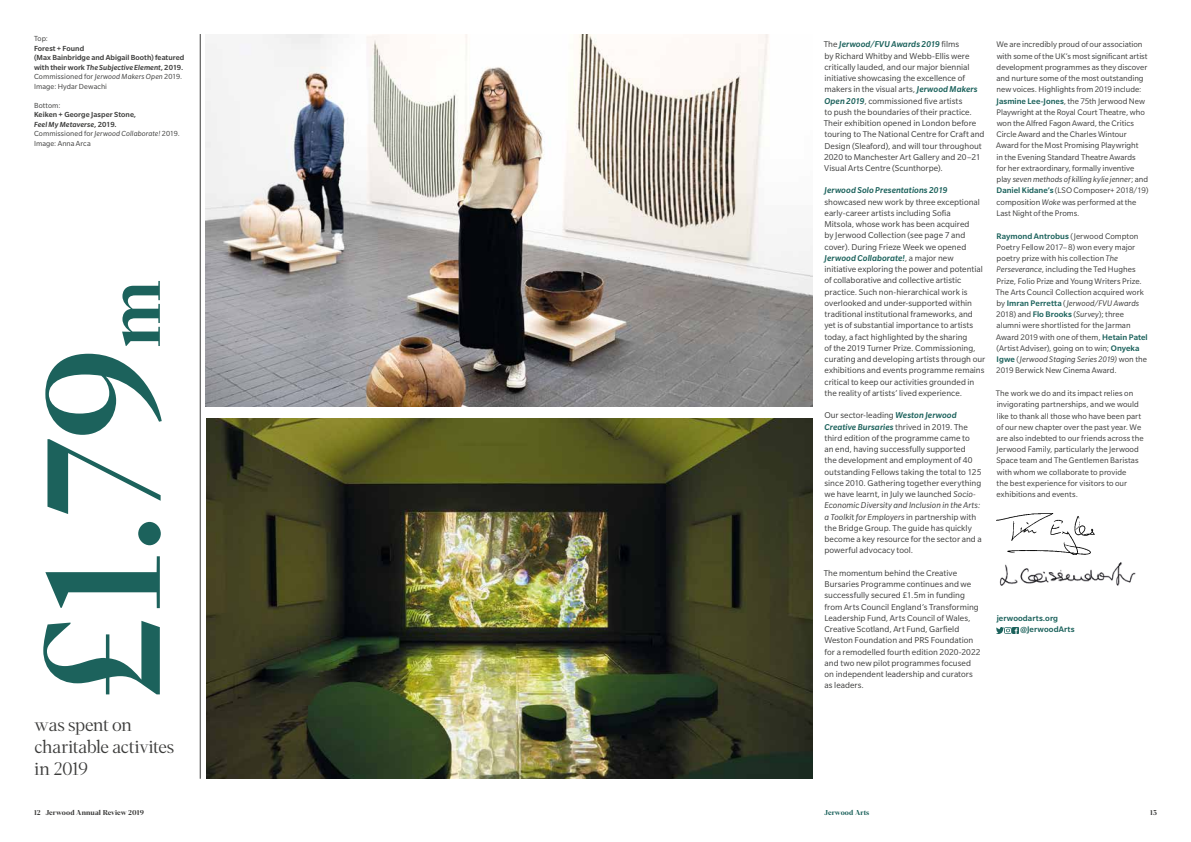
<style>
.page{position:relative;width:1191px;height:842px;background:#fff}
.page>*{position:absolute;margin:0;border:0;box-sizing:border-box;transform-origin:0 0}
.t1{font:500 160px "Para Supreme";color:#1c625c}
.t2{font:500 75.2px "Para Supreme";color:#1c625c}
.t3{font:300 18px/22px "Para Supreme";letter-spacing:-.025em;color:#3c3c3b}
.t4{font:9.2px/11.2px "Slate Pro";letter-spacing:.005em;color:#3c3c3b}
.t5{font:italic 500 9.2px "Slate Pro";letter-spacing:.005em;color:#1c625c}
.t6{font:8.8px/11.2px "Slate Pro";color:#3c3c3b}
.t7{font:500 8.8px/11.3px "Slate Pro";letter-spacing:.01em;color:#1c625c}
.t8{font:500 8px/9.5px "Slate Pro";letter-spacing:.005em;color:#3c3c3b}
.t9{font:8px/9.5px "Slate Pro";letter-spacing:.005em;color:#3c3c3b}
.t10{font:700 7px "Para Supreme";letter-spacing:.015em;color:#3c3c3b}
.t11{font:700 7px "Para Supreme";letter-spacing:.02em;color:#1c625c}
.s1{font-style:italic}
.s2{font-weight:400}
.s3{font-weight:400;font-style:italic}
.s4{font-weight:500}
.s5{font-weight:500;font-style:italic}
.s6{font-weight:500;font-style:italic;color:#1c625c}
.s7{font-weight:500;color:#1c625c}
.s8{font-weight:700}
</style>
<div class="page">
<img style="left:206px;top:419px;width:606px;height:360px">
<img style="left:996px;top:513px;width:99px;height:41px">
<img style="left:999px;top:562px;width:137px;height:24px">
<svg style="left:996px;top:627px;width:22px;height:7px"></svg>
<hr style="left:200px;top:34px;width:1px;height:745px;background:#3c3c3b">
<img style="left:206px;top:34px;width:607px;height:372px">
<p class="t9" style="left:34px;top:34px;width:15px">Top:</p>
<p class="t8" style="left:34px;top:43px;width:152px">Forest + Found<br>(Max Bainbridge and Abigail Booth) featured with their work <span class="s1">The Subjective Element</span>, 2019.<br><span class="s2">Commissioned for</span> <span class="s3">Jerwood Makers Open</span> <span class="s2">2019.<br>Image: Hydar Dewachi</span></p>
<p class="t9" style="left:34px;top:100px;width:28px">Bottom:</p>
<p class="t9" style="left:34px;top:110px;width:147px"><span class="s4">Keiken + George Jasper Stone,<br></span><span class="s5">Feel My Metaverse</span><span class="s4">, 2019.<br></span>Commissioned for <span class="s1">Jerwood Collaborate!</span> 2019.<br>Image: Anna Arca</p>
<h2 class="t2" style="left:79px;top:347px;width:69px;rotate:-90deg">m</h2>
<h1 class="t1" style="left:-12px;top:700px;width:355px;rotate:-90deg">£1.79</h1>
<h3 class="t3" style="left:35px;top:713px;width:141px">was spent on charitable activites in 2019</h3>
<p class="t4" style="left:823px;top:39px;width:162px">The <span class="s6">Jerwood/FVU Awards 2019</span> films<br>by Richard Whitby and Webb-Ellis were critically lauded, and our major biennial initiative showcasing the excellence of makers in the visual arts, <span class="s6">Jerwood Makers Open 2019</span>, commissioned five artists<br>to push the boundaries of their practice.<br>Their exhibition opened in London before touring to The National Centre for Craft and Design (Sleaford), and will tour throughout 2020 to Manchester Art Gallery and 20–21<br>Visual Arts Centre (Scunthorpe).</p>
<p class="t5" style="left:824px;top:186px;width:124px">Jerwood Solo Presentations 2019</p>
<p class="t4" style="left:824px;top:196px;width:162px">showcased new work by three exceptional early-career artists including Sofia<br>Mitsola, whose work has been acquired<br>by Jerwood Collection (see page 7 and cover). During Frieze Week we opened <span class="s6">Jerwood Collaborate!</span>, a major new initiative exploring the power and potential of collaborative and collective artistic practice. Such non-hierarchical work is overlooked and under-supported within traditional institutional frameworks, and yet is of substantial importance to artists today, a fact highlighted by the sharing<br>of the 2019 Turner Prize. Commissioning, curating and developing artists through our exhibitions and events programme remains critical to keep our activities grounded in the reality of artists’ lived experience.</p>
<p class="t4" style="left:824px;top:410px;width:159px">Our sector-leading <span class="s6">Weston Jerwood Creative Bursaries</span> thrived in 2019. The third edition of the programme came to<br>an end, having successfully supported<br>the development and employment of 40 outstanding Fellows taking the total to 125 since 2010. Gathering together everything we have learnt, in July we launched <span class="s1">Socio-Economic Diversity and Inclusion in the Arts: a Toolki</span>t <span class="s1">for Employers</span> in partnership with the Bridge Group. The guide has quickly become a key resource for the sector and a powerful advocacy tool.</p>
<p class="t4" style="left:823px;top:567px;width:158px">The momentum behind the Creative Bursaries Programme continues and we successfully secured £1.5m in funding from Arts Council England’s Transforming Leadership Fund, Arts Council of Wales, Creative Scotland, Art Fund, Garfield Weston Foundation and PRS Foundation for a remodelled fourth edition 2020-2022 and two new pilot programmes focused on independent leadership and curators</p>
<p class="t4" style="left:824px;top:680px;width:41px">as leaders.</p>
<p class="t6" style="left:996px;top:39px;width:154px">We are incredibly proud of our association with some of the UK’s most significant artist development programmes as they discover and nurture some of the most outstanding new voices. Highlights from 2019 include:<br><span class="s7">Jasmine Lee-Jones</span>, the 75th Jerwood New Playwright at the Royal Court Theatre, who won the Alfred Fagon Award, the Critics Circle Award and the Charles Wintour Award for the Most Promising Playwright<br>in the Evening Standard Theatre Awards<br>for her extraordinary, formally inventive play <span class="s1">seven methods of killing kylie jenner</span>; and <span class="s7">Daniel Kidane’s</span> (LSO Composer+ 2018/19) composition <span class="s1">Woke</span> was performed at the Last Night of the Proms.</p>
<p class="t6" style="left:996px;top:230px;width:153px"><span class="s7">Raymond Antrobus</span> (Jerwood Compton Poetry Fellow 2017–8) won every major poetry prize with his collection <span class="s1">The Perseverance</span>, including the Ted Hughes Prize, Folio Prize and Young Writers Prize.<br>The Arts Council Collection acquired work by <span class="s7">Imran Perretta</span> (<span class="s1">Jerwood/FVU Awards </span>2018) and <span class="s7">Flo Brooks</span> (<span class="s1">Survey</span>); three alumni were shortlisted for the Jarman Award 2019 with one of them, <span class="s7">Hetain Patel </span>(Artist Adviser), going on to win; <span class="s7">Onyeka Igwe</span> (<span class="s1">Jerwood Staging Series 2019)</span> won the 2019 Berwick New Cinema Award.</p>
<p class="t6" style="left:996px;top:388px;width:149px">The work we do and its impact relies on invigorating partnerships, and we would like to thank all those who have been part of our new chapter over the past year. We are also indebted to our friends across the Jerwood Family, particularly the Jerwood Space team and The Gentlemen Baristas with whom we collaborate to provide<br>the best experience for visitors to our exhibitions and events.</p>
<p class="t7" style="left:1020px;top:612px;width:56px;text-indent:-23px">jerwoodarts.org <span class="s8">@</span>JerwoodArts</p>
<p class="t10" style="left:34px;top:807px;width:111px">12 Jerwood Annual Review 2019</p>
<p class="t10" style="left:1150px;top:807px;width:8px">13</p>
<p class="t11" style="left:824px;top:807px;width:47px">Jerwood Arts</p>
</div>
